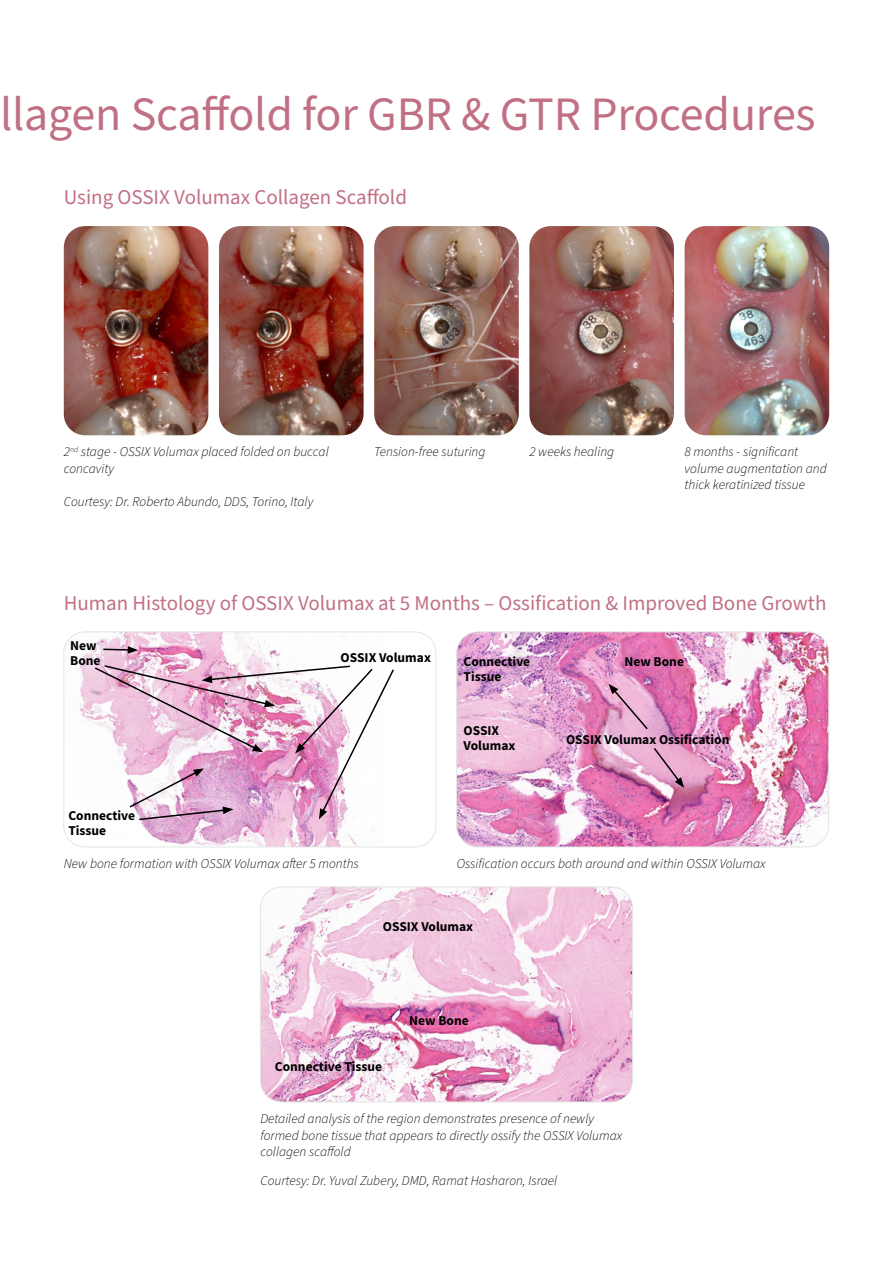
<style>
.page{position:relative;width:893px;height:1263px;background:#fff}
.page>*{position:absolute;margin:0;border:0;box-sizing:border-box;transform-origin:0 0}
.t1{font:48px "Source Sans Pro";letter-spacing:-.005em;color:#c17084}
.t2{font:21px "Source Sans Pro";color:#c17084}
.t3{font:italic 300 13.5px/16.5px "Source Sans Pro";color:#000}
.t4{font:700 13.5px/15px "Source Sans Pro";color:#000}
</style>
<div class="page">
<img style="left:64px;top:226px;width:144px;height:209px">
<img style="left:219px;top:226px;width:145px;height:209px">
<img style="left:374px;top:226px;width:145px;height:209px">
<img style="left:529px;top:226px;width:145px;height:209px">
<img style="left:685px;top:226px;width:144px;height:209px">
<img style="left:65px;top:633px;width:371px;height:214px">
<div style="left:63px;top:631px;width:373px;height:216px;border:1px solid #e3e4e4;border-radius:21px"></div>
<svg style="left:102px;top:646px;width:36px;height:8px"></svg>
<svg style="left:93px;top:664px;width:302px;height:157px"></svg>
<img style="left:458px;top:633px;width:371px;height:214px">
<div style="left:456px;top:631px;width:373px;height:216px;border:1px solid #e3e4e4;border-radius:21px"></div>
<svg style="left:608px;top:684px;width:41px;height:47px;background:#dba4c6"></svg>
<svg style="left:652px;top:746px;width:32px;height:42px"></svg>
<img style="left:260px;top:888px;width:371px;height:214px">
<div style="left:260px;top:886px;width:373px;height:216px;border:1px solid #e3e4e4;border-radius:21px"></div>
<h1 class="t1" style="left:0;top:82px;width:817px">llagen Scaffold for GBR &amp; GTR Procedures</h1>
<h2 class="t2" style="left:64px;top:183px;width:345px">Using OSSIX Volumax Collagen Scaffold</h2>
<p class="t3" style="left:64px;top:444px;width:267px">2<sup>nd</sup> stage - OSSIX Volumax placed folded on buccal concavity</p>
<p class="t3" style="left:64px;top:493px;width:251px">Courtesy: Dr. Roberto Abundo, DDS, Torino, Italy</p>
<p class="t3" style="left:374px;top:444px;width:113px">Tension-free suturing</p>
<p class="t3" style="left:529px;top:444px;width:86px">2 weeks healing</p>
<p class="t3" style="left:685px;top:444px;width:144px">8 months - significant volume augmentation and thick keratinized tissue</p>
<h2 class="t2" style="left:64px;top:589px;width:764px">Human Histology of OSSIX Volumax at 5 Months – Ossification &amp; Improved Bone Growth</h2>
<p class="t4" style="left:70px;top:638px;width:32px">New<br>Bone</p>
<p class="t4" style="left:68px;top:807px;width:68px">Connective<br>Tissue</p>
<p class="t4" style="left:341px;top:649px;width:92px">OSSIX Volumax</p>
<p class="t3" style="left:64px;top:856px;width:296px">New bone formation with OSSIX Volumax after 5 months</p>
<p class="t4" style="left:463px;top:653px;width:68px">Connective<br>Tissue</p>
<p class="t4" style="left:463px;top:723px;width:53px">OSSIX<br>Volumax</p>
<p class="t4" style="left:625px;top:653px;width:61px">New Bone</p>
<p class="t4" style="left:566px;top:731px;width:165px">OSSIX Volumax Ossification</p>
<p class="t3" style="left:457px;top:856px;width:310px">Ossification occurs both around and within OSSIX Volumax</p>
<p class="t4" style="left:383px;top:919px;width:92px">OSSIX Volumax</p>
<p class="t4" style="left:275px;top:1059px;width:109px">Connective Tissue</p>
<p class="t4" style="left:409px;top:1012px;width:61px">New Bone</p>
<p class="t3" style="left:260px;top:1111px;width:363px">Detailed analysis of the region demonstrates presence of newly formed bone tissue that appears to directly ossify the OSSIX Volumax collagen scaffold</p>
<p class="t3" style="left:260px;top:1173px;width:298px">Courtesy: Dr. Yuval Zubery, DMD, Ramat Hasharon, Israel</p>
</div>
